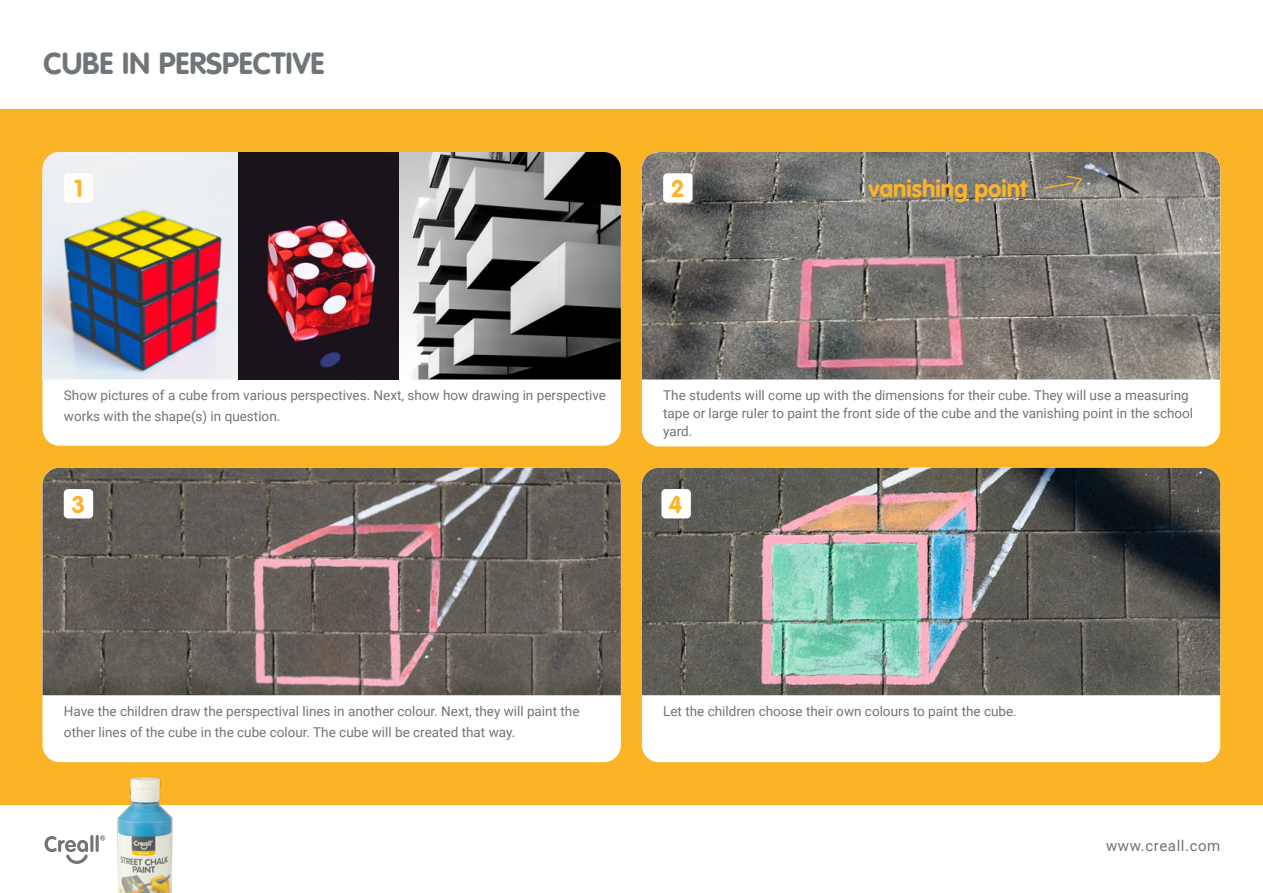
<style>
.page{position:relative;width:1263px;height:893px;background:#fff}
.page>*{position:absolute;margin:0;border:0;box-sizing:border-box;transform-origin:0 0}
.t1{font:700 30px "VAG Rounded";color:#6f7578}
.t2{font:700 24px "VAG Rounded";color:#fab42a}
.t3{font:15px "Roboto";letter-spacing:.04em;color:#6f7578}
.t4{font:13.5px/21px "Roboto";color:#6e7578}
</style>
<div class="page">
<div style="left:0;top:109px;width:1263px;height:696px;background:#fab426"></div>
<svg style="left:45px;top:836px;width:43px;height:28px"></svg>
<div style="left:43px;top:173px;width:578px;height:273px;background:#fff;border-radius:17px"></div>
<div style="left:642px;top:152px;width:578px;height:294px;background:#fff;border-radius:17px"></div>
<div style="left:642px;top:468px;width:578px;height:294px;background:#fff;border-radius:17px"></div>
<div style="left:43px;top:468px;width:578px;height:294px;background:#fff;border-radius:17px"></div>
<img style="left:43px;top:152px;width:196px;height:227px">
<img style="left:642px;top:152px;width:578px;height:227px">
<img style="left:642px;top:468px;width:578px;height:227px">
<img style="left:43px;top:468px;width:578px;height:227px">
<div style="left:64px;top:173px;width:29px;height:30px;background:#fff;border-radius:4px"></div>
<div style="left:64px;top:489px;width:29px;height:29px;background:#fff;border-radius:4px"></div>
<div style="left:661px;top:489px;width:30px;height:29px;background:#fff;border-radius:4px"></div>
<div style="left:663px;top:173px;width:29px;height:30px;background:#fff;border-radius:4px"></div>
<img style="left:90px;top:777px;width:83px;height:116px">
<svg style="left:1042px;top:175px;width:41px;height:18px"></svg>
<img style="left:398px;top:152px;width:223px;height:227px">
<img style="left:239px;top:152px;width:159px;height:227px">
<h1 class="t1" style="left:43px;top:50px;width:282px">CUBE IN PERSPECTIVE</h1>
<h2 class="t2" style="left:74px;top:178px;width:10px">1</h2>
<h2 class="t2" style="left:671px;top:178px;width:15px">2</h2>
<h2 class="t2" style="left:868px;top:178px;width:160px">vanishing point</h2>
<p class="t4" style="left:64px;top:384px;width:544px">Show pictures of a cube from various perspectives. Next, show how drawing in perspective works with the shape(s) in question.</p>
<p class="t4" style="left:663px;top:385px;width:531px;line-height:18px">The students will come up with the dimensions for their cube. They will use a measuring tape or large ruler to paint the front side of the cube and the vanishing point in the school yard.</p>
<h2 class="t2" style="left:72px;top:493px;width:15px">3</h2>
<h2 class="t2" style="left:668px;top:493px;width:15px">4</h2>
<p class="t4" style="left:64px;top:701px;width:517px">Have the children draw the perspectival lines in another colour. Next, they will paint the other lines of the cube in the cube colour. The cube will be created that way.</p>
<p class="t4" style="left:663px;top:701px;width:355px">Let the children choose their own colours to paint the cube.</p>
<p class="t3" style="left:1106px;top:836px;width:116px">www.creall.com</p>
</div>
